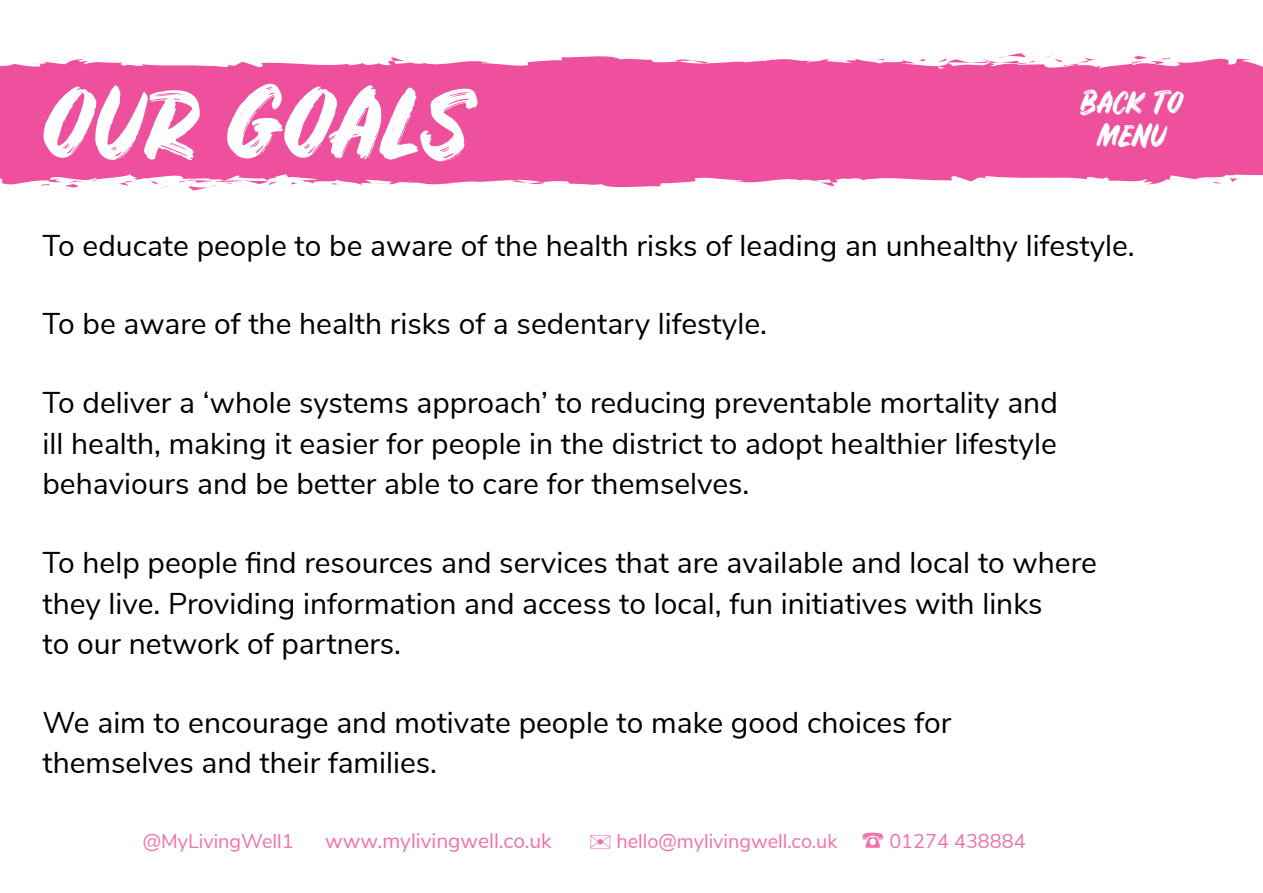
<style>
.page{position:relative;width:1263px;height:893px;background:#fff}
.page>*{position:absolute;margin:0;border:0;box-sizing:border-box;transform-origin:0 0}
.t1{font:91.5px "Rustico";color:#fff}
.t2{font:30px/40.5px "Nunito Sans";color:#000}
.t3{font:28.5px/33px "Rustico";color:#fff;text-align:center}
.t4{font:19.95px "Nunito Sans";color:#f171ab}
.s1{font-size:21px}
</style>
<div class="page">
<svg style="left:1012px;top:53px;width:12px;height:2px"></svg>
<svg style="left:0;top:55px;width:1263px;height:134px;background:#f065a8"></svg>
<svg style="left:1185px;top:155px;width:10px;height:3px"></svg>
<svg style="left:924px;top:93px;width:9px;height:3px"></svg>
<svg style="left:652px;top:154px;width:6px;height:2px"></svg>
<svg style="left:331px;top:183px;width:10px;height:2px"></svg>
<svg style="left:368px;top:180px;width:43px;height:7px"></svg>
<svg style="left:332px;top:165px;width:39px;height:8px"></svg>
<svg style="left:667px;top:165px;width:3px;height:6px"></svg>
<svg style="left:811px;top:148px;width:24px;height:7px"></svg>
<svg style="left:1228px;top:96px;width:8px;height:2px"></svg>
<svg style="left:1109px;top:91px;width:13px;height:4px"></svg>
<svg style="left:1005px;top:95px;width:14px;height:5px"></svg>
<svg style="left:178px;top:144px;width:145px;height:46px"></svg>
<svg style="left:675px;top:57px;width:210px;height:29px;background:#f069ab"></svg>
<svg style="left:420px;top:157px;width:86px;height:27px;background:#ef5aa2"></svg>
<h1 class="t1" style="left:43px;top:69px;width:429px">OUR GOALS</h1>
<p class="t3" style="left:1081px;top:86px;width:103px">BACK TO<br>MENU</p>
<p class="t2" style="left:43px;top:223px;width:1094px">To educate people to be aware of the health risks of leading an unhealthy lifestyle.</p>
<p class="t2" style="left:43px;top:302px;width:726px">To be aware of the health risks of a sedentary lifestyle.</p>
<p class="t2" style="left:43px;top:381px;width:1017px;text-align:justify">To deliver a ‘whole systems approach’ to reducing preventable mortality and ill health, making it easier for people in the district to adopt healthier lifestyle behaviours and be better able to care for themselves.</p>
<p class="t2" style="left:43px;top:541px;width:1056px">To help people find resources and services that are available and local to where they live. Providing information and access to local, fun initiatives with links<br>to our network of partners.</p>
<p class="t2" style="left:43px;top:700px;width:910px">We aim to encourage and motivate people to make good choices for themselves and their families.</p>
<p class="t4" style="left:143px;top:826px;width:152px">@MyLivingWell1</p>
<p class="t4" style="left:325px;top:826px;width:702px"><span class="s1">www.mylivingwell.co.uk</span> ✉ hello@mylivingwell.co.uk ☎ 01274 438884</p>
</div>
